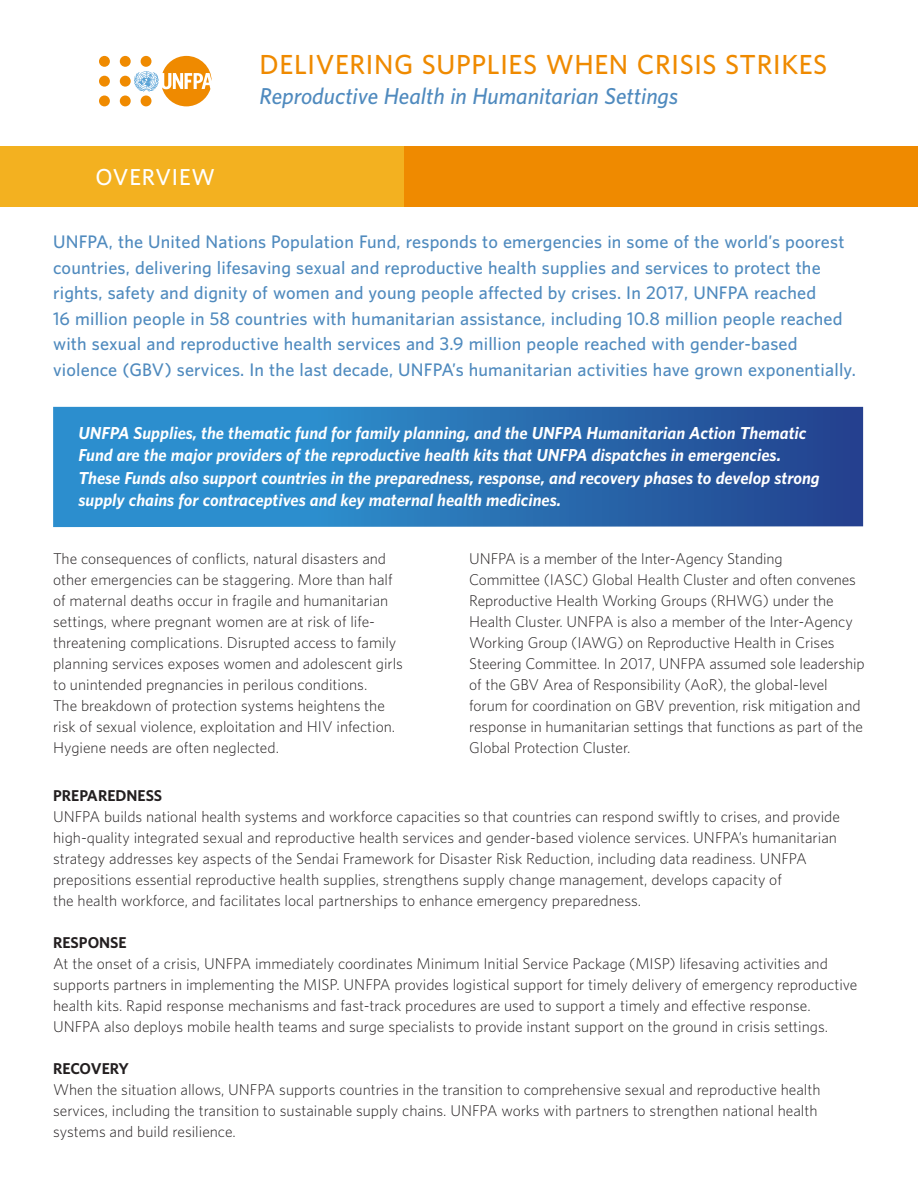
<style>
.page{position:relative;width:918px;height:1188px;background:#fff}
.page>*{position:absolute;margin:0;border:0;box-sizing:border-box;transform-origin:0 0}
.t1{font:600 25.05px "UNFPA";letter-spacing:.025em;color:#ef8a00}
.t2{font:600 21px "UNFPA";letter-spacing:.04em;color:#fff}
.t3{font:italic 600 20.85px "UNFPA";color:#4f8abe}
.Flyer_Running_text{font:600 16.5px/25.5px "UNFPA";letter-spacing:.01em;color:#4f8abe}
.Flyer_Running_text-2{font:italic 700 15.75px/22.5px "UNFPA";color:#fff}
.Flyer_Running_text-3{font:300 14.25px/21px "UNFPA";color:#231f20}
.t4{font:700 14.25px "UNFPA";color:#231f20}
</style>
<div class="page">
<svg style="left:53px;top:407px;width:810px;height:120px;background:#2a73b6"></svg>
<div style="left:0;top:146px;width:918px;height:61px;background:#ef8a00"></div>
<div style="left:0;top:146px;width:404px;height:61px;background:#f3b120"></div>
<div style="left:120px;top:76px;width:11px;height:11px;background:#ef8a00;border-radius:50%"></div>
<div style="left:120px;top:96px;width:11px;height:10px;background:#ef8a00;border-radius:50%"></div>
<div style="left:120px;top:56px;width:11px;height:11px;background:#ef8a00;border-radius:50%"></div>
<div style="left:99px;top:76px;width:11px;height:11px;background:#ef8a00;border-radius:50%"></div>
<div style="left:99px;top:96px;width:11px;height:10px;background:#ef8a00;border-radius:50%"></div>
<div style="left:99px;top:56px;width:11px;height:11px;background:#ef8a00;border-radius:50%"></div>
<svg style="left:134px;top:56px;width:78px;height:50px"></svg>
<p class="t2" style="left:96px;top:163px;width:121px">OVERVIEW</p>
<p class="t1" style="left:260px;top:48px;width:569px">DELIVERING SUPPLIES WHEN CRISIS STRIKES</p>
<p class="t3" style="left:260px;top:82px;width:420px">Reproductive Health in Humanitarian Settings</p>
<p class="Flyer_Running_text" style="left:53px;top:228px;width:804px">UNFPA, the United Nations Population Fund, responds to emergencies in some of the world’s poorest countries, delivering lifesaving sexual and reproductive health supplies and services to protect the rights, safety and dignity of women and young people affected by crises. In 2017, UNFPA reached<br>16 million people in 58 countries with humanitarian assistance, including 10.8 million people reached with sexual and reproductive health services and 3.9 million people reached with gender-based violence (GBV) services. In the last decade, UNFPA’s humanitarian activities have grown exponentially.</p>
<p class="Flyer_Running_text-2" style="left:79px;top:421px;width:743px">UNFPA Supplies, the thematic fund for family planning, and the UNFPA Humanitarian Action Thematic Fund are the major providers of the reproductive health kits that UNFPA dispatches in emergencies.<br>These Funds also support countries in the preparedness, response, and recovery phases to develop strong supply chains for contraceptives and key maternal health medicines.</p>
<p class="Flyer_Running_text-3" style="left:53px;top:548px;width:351px">The consequences of conflicts, natural disasters and other emergencies can be staggering. More than half of maternal deaths occur in fragile and humanitarian settings, where pregnant women are at risk of life&shy;threatening complications. Disrupted access to family planning services exposes women and adolescent girls to unintended pregnancies in perilous conditions.<br>The breakdown of protection systems heightens the risk of sexual violence, exploitation and HIV infection.<br>Hygiene needs are often neglected.</p>
<p class="t4" style="left:53px;top:786px;width:111px">PREPAREDNESS</p>
<p class="Flyer_Running_text-3" style="left:53px;top:806px;width:788px">UNFPA builds national health systems and workforce capacities so that countries can respond swiftly to crises, and provide high-quality integrated sexual and reproductive health services and gender-based violence services. UNFPA’s humanitarian strategy addresses key aspects of the Sendai Framework for Disaster Risk Reduction, including data readiness. UNFPA prepositions essential reproductive health supplies, strengthens supply change management, develops capacity of<br>the health workforce, and facilitates local partnerships to enhance emergency preparedness.</p>
<p class="t4" style="left:53px;top:933px;width:75px">RESPONSE</p>
<p class="Flyer_Running_text-3" style="left:53px;top:953px;width:806px">At the onset of a crisis, UNFPA immediately coordinates Minimum Initial Service Package (MISP) lifesaving activities and supports partners in implementing the MISP. UNFPA provides logistical support for timely delivery of emergency reproductive health kits. Rapid response mechanisms and fast-track procedures are used to support a timely and effective response.<br>UNFPA also deploys mobile health teams and surge specialists to provide instant support on the ground in crisis settings.</p>
<p class="t4" style="left:53px;top:1059px;width:77px">RECOVERY</p>
<p class="Flyer_Running_text-3" style="left:53px;top:1079px;width:769px">When the situation allows, UNFPA supports countries in the transition to comprehensive sexual and reproductive health services, including the transition to sustainable supply chains. UNFPA works with partners to strengthen national health systems and build resilience.</p>
<p class="Flyer_Running_text-3" style="left:469px;top:548px;width:397px">UNFPA is a member of the Inter-Agency Standing<br>Committee (IASC) Global Health Cluster and often convenes Reproductive Health Working Groups (RHWG) under the Health Cluster. UNFPA is also a member of the Inter-Agency Working Group (IAWG) on Reproductive Health in Crises Steering Committee. In 2017, UNFPA assumed sole leadership of the GBV Area of Responsibility (AoR), the global-level forum for coordination on GBV prevention, risk mitigation and response in humanitarian settings that functions as part of the Global Protection Cluster.</p>
</div>
